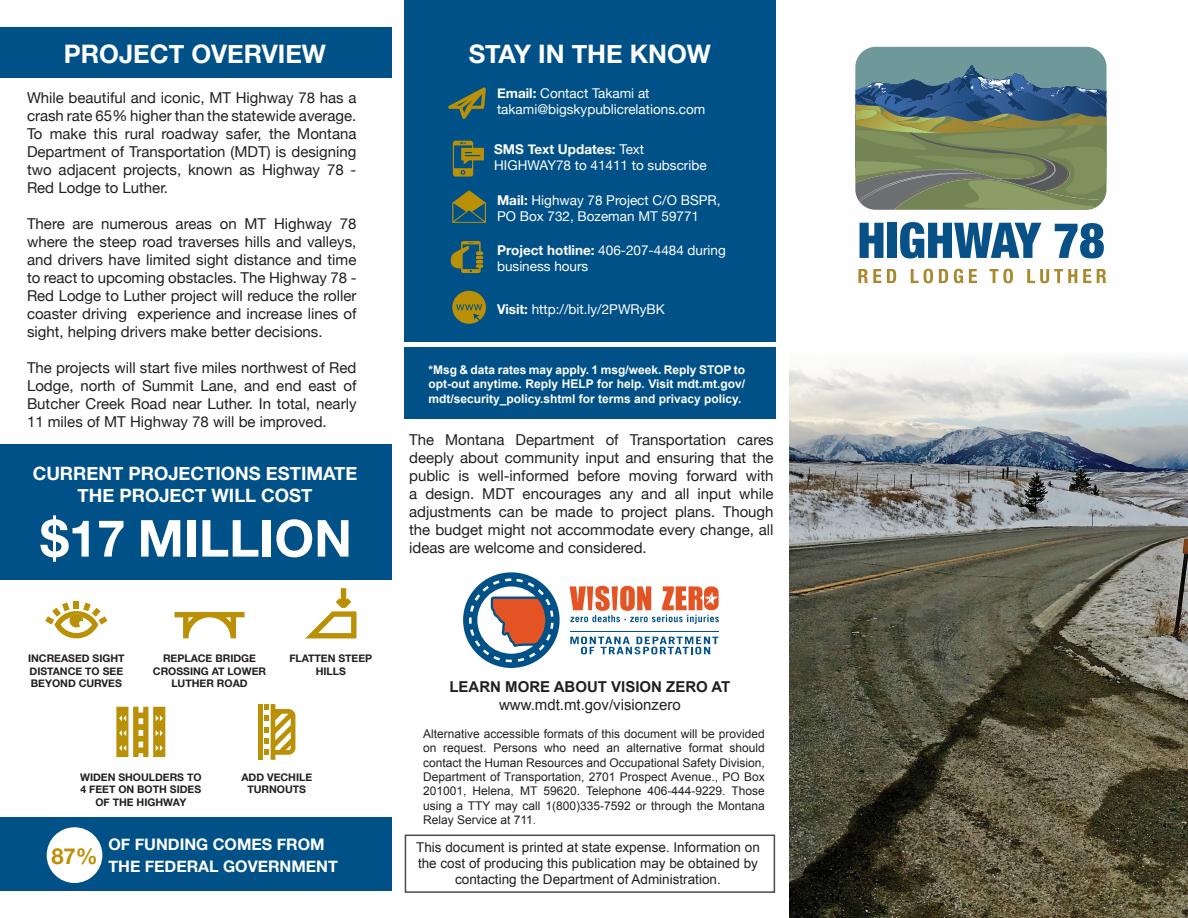
<style>
.page{position:relative;width:1188px;height:918px;background:#fff}
.page>*{position:absolute;margin:0;border:0;box-sizing:border-box;transform-origin:0 0}
.t1{font:700 51px "Helvetica Neue";color:#fff}
.t2{font:700 25.5px "Helvetica Neue";color:#fff}
.t3{font:700 21.9px "Helvetica Neue";color:#ba9006}
.t4{font:700 18.45px/22px "Helvetica Neue";color:#fff;text-align:center}
.t5{font:700 15.9px/22.4px "Helvetica Neue";color:#fff}
.t6{font:15px/18px "Helvetica Neue";color:#231f20;text-align:justify}
.t7{font:700 15px "Arial";color:#231f20}
.t8{font:15px "Arial";color:#231f20}
.t9{font:13.5px/16.2px "Helvetica Neue";color:#fff}
.t10{font:13.5px/16.2px "Arial";color:#231f20;text-align:center}
.t11{font:12px/14.4px "Arial";color:#231f20;text-align:justify}
.t12{font:700 12px/14.4px "Arial";color:#fff;text-align:justify}
.t13{font:700 10.5px/12.6px "Helvetica Neue";color:#231f20;text-align:center}
.s1{font-weight:700}
.s2{color:#4d4c4f}
</style>
<div class="page">
<div style="left:405px;top:0;width:371px;height:418px;background:#005187"></div>
<img style="left:789px;top:46px;width:399px;height:872px">
<div style="left:405px;top:835px;width:370px;height:58px;border:2px solid #4d4c4f"></div>
<svg style="left:570px;top:586px;width:149px;height:38px"></svg>
<svg style="left:463px;top:572px;width:97px;height:96px"></svg>
<svg style="left:570px;top:637px;width:148px;height:17px"></svg>
<hr style="left:570px;top:631px;width:149px;height:1px;background:#005187">
<div style="left:0;top:27px;width:391px;height:50px;background:#005187"></div>
<div style="left:0;top:818px;width:391px;height:73px;background:#005187"></div>
<div style="left:0;top:445px;width:391px;height:135px;background:#005187"></div>
<div style="left:47px;top:827px;width:55px;height:56px;background:#fff;border-radius:50%"></div>
<svg style="left:175px;top:612px;width:70px;height:26px"></svg>
<div style="left:74px;top:601px;width:5px;height:8px;background:#ba9006"></div>
<svg style="left:45px;top:603px;width:63px;height:35px"></svg>
<svg style="left:305px;top:588px;width:51px;height:50px"></svg>
<svg style="left:116px;top:707px;width:49px;height:50px"></svg>
<div style="left:258px;top:704px;width:5px;height:56px;background:#ba9006"></div>
<svg style="left:264px;top:704px;width:31px;height:56px"></svg>
<svg style="left:451px;top:241px;width:32px;height:32px"></svg>
<svg style="left:448px;top:87px;width:38px;height:32px"></svg>
<svg style="left:453px;top:141px;width:31px;height:36px"></svg>
<div style="left:399px;top:342px;width:384px;height:5px;background:#fff"></div>
<svg style="left:452px;top:190px;width:34px;height:33px"></svg>
<svg style="left:452px;top:291px;width:34px;height:33px"></svg>
<svg style="left:855px;top:47px;width:252px;height:163px;background:#6b8273"></svg>
<svg style="left:860px;top:223px;width:24px;height:35px"></svg>
<div style="left:887px;top:223px;width:10px;height:35px;background:#075187"></div>
<svg style="left:900px;top:222px;width:141px;height:36px"></svg>
<svg style="left:1055px;top:223px;width:49px;height:35px"></svg>
<svg style="left:858px;top:269px;width:23px;height:14px"></svg>
<svg style="left:887px;top:269px;width:9px;height:14px"></svg>
<svg style="left:911px;top:269px;width:22px;height:14px"></svg>
<svg style="left:939px;top:269px;width:9px;height:14px"></svg>
<svg style="left:954px;top:269px;width:9px;height:14px"></svg>
<svg style="left:969px;top:269px;width:8px;height:14px"></svg>
<svg style="left:990px;top:269px;width:23px;height:14px"></svg>
<svg style="left:1027px;top:269px;width:50px;height:14px"></svg>
<svg style="left:1083px;top:269px;width:8px;height:14px"></svg>
<svg style="left:1097px;top:269px;width:9px;height:14px"></svg>
<img style="left:1067px;top:113px;width:14px;height:7px">
<h2 class="t2" style="left:64px;top:34px;width:264px">PROJECT OVERVIEW</h2>
<h2 class="t2" style="left:469px;top:34px;width:244px">STAY IN THE KNOW</h2>
<p class="t6" style="left:27px;top:89px;width:331px">While beautiful and iconic, MT Highway 78 has a crash rate 65% higher than the statewide average.<br>To make this rural roadway safer, the Montana Department of Transportation (MDT) is designing two adjacent projects, known as Highway 78 - Red Lodge to Luther.</p>
<p class="t6" style="left:27px;top:215px;width:331px">There are numerous areas on MT Highway 78 where the steep road traverses hills and valleys, and drivers have limited sight distance and time to react to upcoming obstacles. The Highway 78 - Red Lodge to Luther project will reduce the roller coaster driving experience and increase lines of sight, helping drivers make better decisions.</p>
<p class="t6" style="left:27px;top:359px;width:331px">The projects will start five miles northwest of Red Lodge, north of Summit Lane, and end east of Butcher Creek Road near Luther. In total, nearly 11 miles of MT Highway 78 will be improved.</p>
<p class="t9" style="left:497px;top:86px;width:210px"><span class="s1">Email:</span> Contact Takami at takami@bigskypublicrelations.com</p>
<p class="t9" style="left:494px;top:142px;width:214px"><span class="s1">SMS Text Updates:</span> Text<br>HIGHWAY78 to 41411 to subscribe</p>
<p class="t9" style="left:497px;top:193px;width:225px"><span class="s1">Mail:</span> Highway 78 Project C/O BSPR,<br>PO Box 732, Bozeman MT 59771</p>
<p class="t9" style="left:497px;top:242px;width:230px"><span class="s1">Project hotline:</span> 406-207-4484 during business hours</p>
<p class="t9" style="left:497px;top:302px;width:169px"><span class="s1">Visit:</span> http://bit.ly/2PWRyBK</p>
<p class="t12" style="left:428px;top:363px;width:318px">*Msg &amp; data rates may apply. 1 msg/week. Reply STOP to opt-out anytime. Reply HELP for help. Visit mdt.mt.gov/ mdt/security_policy.shtml for terms and privacy policy.</p>
<p class="t4" style="left:33px;top:463px;width:326px">CURRENT PROJECTIONS ESTIMATE<br>THE PROJECT WILL COST</p>
<h1 class="t1" style="left:40px;top:498px;width:313px">$17 MILLION</h1>
<p class="t13" style="left:28px;top:652px;width:98px;text-align:left">INCREASED SIGHT<br>DISTANCE TO SEE<br>BEYOND CURVES</p>
<p class="t13" style="left:153px;top:652px;width:115px">REPLACE BRIDGE<br>CROSSING AT LOWER<br>LUTHER ROAD</p>
<p class="t13" style="left:289px;top:652px;width:84px">FLATTEN STEEP<br>HILLS</p>
<p class="t13" style="left:80px;top:771px;width:123px">WIDEN SHOULDERS TO<br>4 FEET ON BOTH SIDES<br>OF THE HIGHWAY</p>
<p class="t13" style="left:241px;top:771px;width:72px">ADD VECHILE<br>TURNOUTS</p>
<h3 class="t3" style="left:51px;top:839px;width:48px">87%</h3>
<p class="t5" style="left:108px;top:834px;width:231px">OF FUNDING COMES FROM<br>THE FEDERAL GOVERNMENT</p>
<p class="t6" style="left:409px;top:431px;width:366px">The Montana Department of Transportation cares deeply about community input and ensuring that the public is well-informed before moving forward with a design. MDT encourages any and all input while adjustments can be made to project plans. Though the budget might not accommodate every change, all ideas are welcome and considered.</p>
<p class="t7" style="left:449px;top:677px;width:283px">LEARN MORE ABOUT VISION ZERO AT</p>
<p class="t8" style="left:499px;top:695px;width:183px">www.mdt.mt.gov/visionzero</p>
<p class="t11" style="left:423px;top:726px;width:343px">Alternative accessible formats of this document will be provided on request. Persons who need an alternative format should contact the Human Resources and Occupational Safety Division, Department of Transportation, 2701 Prospect Avenue., PO Box 201001, Helena, MT 59620. Telephone 406-444-9229. Those using a TTY may call 1(800)335-7592 or through the Montana Relay Service at 711<span class="s2">.</span></p>
<p class="t10" style="left:416px;top:839px;width:345px">This document is printed at state expense. Information on the cost of producing this publication may be obtained by contacting the Department of Administration.</p>
</div>
